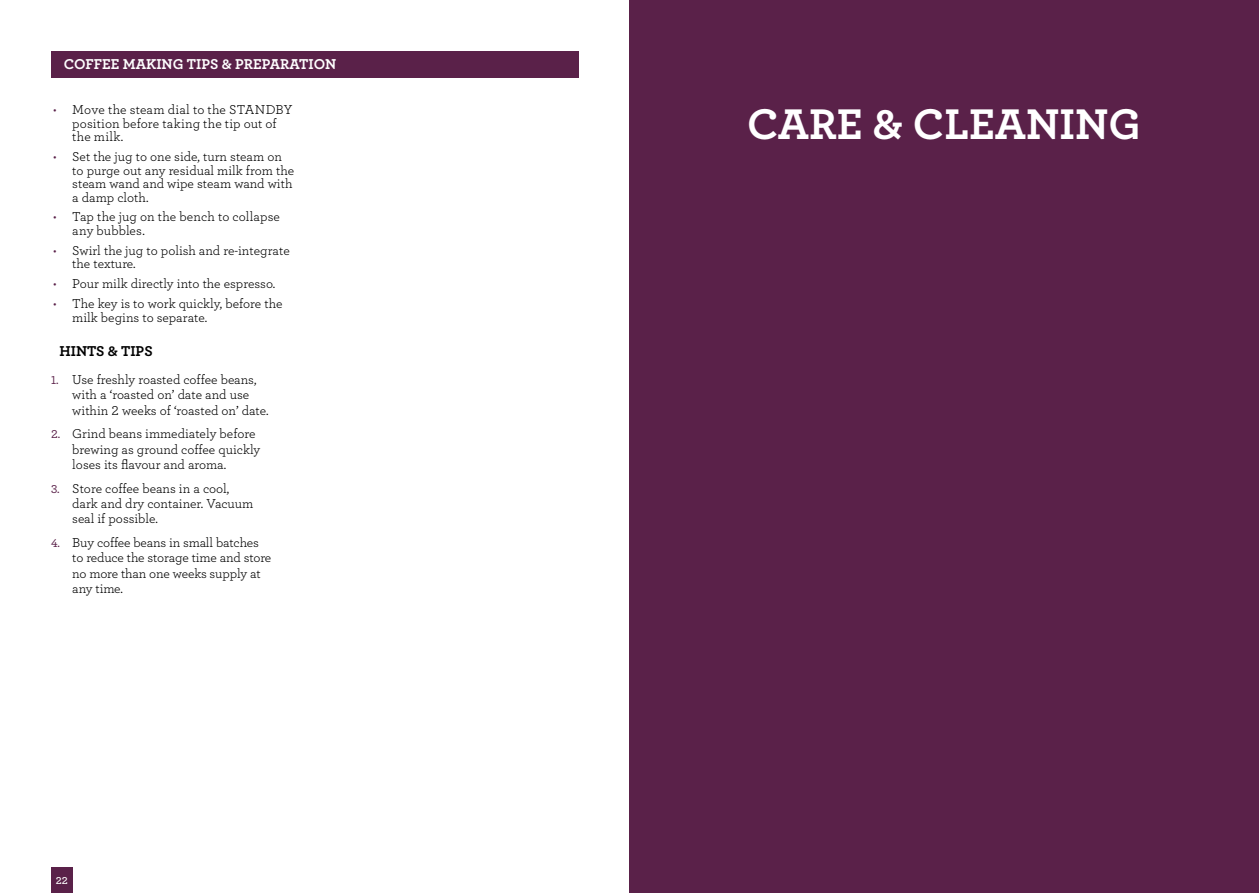
<style>
.page{position:relative;width:1259px;height:893px;background:#fff}
.page>*{position:absolute;margin:0;border:0;box-sizing:border-box;transform-origin:0 0}
.t1{font:45px "Archer Bold LF";color:#fff}
.t2{font:15px "Archer Bold LF";color:#fff}
.t3{font:15px "Archer Bold LF";color:#000}
.t4{font:13.5px/15.3px "Archer Book LF";color:#000}
.t5{font:10.5px "Archer Semibold LF";color:#fff}
.s1{color:#5a2149}
.s2{font-family:"Archer Medium LF";font-size:12px;color:#5a2149}
</style>
<div class="page">
<div style="left:51px;top:867px;width:21px;height:26px;background:#5a2149"></div>
<div style="left:629px;top:0;width:630px;height:893px;background:#5a2149"></div>
<div style="left:51px;top:51px;width:527px;height:27px;background:#5a2149"></div>
<p class="t2" style="left:64px;top:55px;width:274px">COFFEE MAKING TIPS &amp; PREPARATION</p>
<p class="t4" style="left:72px;top:103px;width:221px;line-height:13.5px;text-indent:-19px"><span class="s1">•</span> Move the steam dial to the STANDBY position before taking the tip out of the milk.</p>
<p class="t4" style="left:72px;top:149px;width:223px;line-height:13.5px;text-indent:-19px"><span class="s1">•</span> Set the jug to one side, turn steam on to purge out any residual milk from the steam wand and wipe steam wand with a damp cloth.</p>
<p class="t4" style="left:72px;top:210px;width:209px;line-height:13.5px;text-indent:-19px"><span class="s1">•</span> Tap the jug on the bench to collapse any bubbles.</p>
<p class="t4" style="left:72px;top:243px;width:219px;line-height:13.5px;text-indent:-19px"><span class="s1">•</span> Swirl the jug to polish and re-integrate the texture.</p>
<p class="t4" style="left:53px;top:276px;width:224px"><span class="s1">•</span> Pour milk directly into the espresso.</p>
<p class="t4" style="left:72px;top:296px;width:212px;line-height:13.5px;text-indent:-19px"><span class="s1">•</span> The key is to work quickly, before the milk begins to separate.</p>
<p class="t3" style="left:60px;top:341px;width:95px">HINTS &amp; TIPS</p>
<p class="t4" style="left:72px;top:371px;width:198px;text-indent:-21px"><span class="s2">1.</span> Use freshly roasted coffee beans, with a ‘roasted on’ date and use within 2 weeks of ‘roasted on’ date.</p>
<p class="t4" style="left:72px;top:426px;width:190px;text-indent:-21px"><span class="s2">2.</span> Grind beans immediately before brewing as ground coffee quickly loses its flavour and aroma.</p>
<p class="t4" style="left:72px;top:480px;width:183px;text-indent:-21px"><span class="s2">3.</span> Store coffee beans in a cool, dark and dry container. Vacuum seal if possible.</p>
<p class="t4" style="left:72px;top:535px;width:201px;text-indent:-21px"><span class="s2">4.</span> Buy coffee beans in small batches to reduce the storage time and store no more than one weeks supply at any time.</p>
<p class="t5" style="left:56px;top:874px;width:13px">22</p>
<h1 class="t1" style="left:747px;top:96px;width:395px">CARE &amp; CLEANING</h1>
</div>
